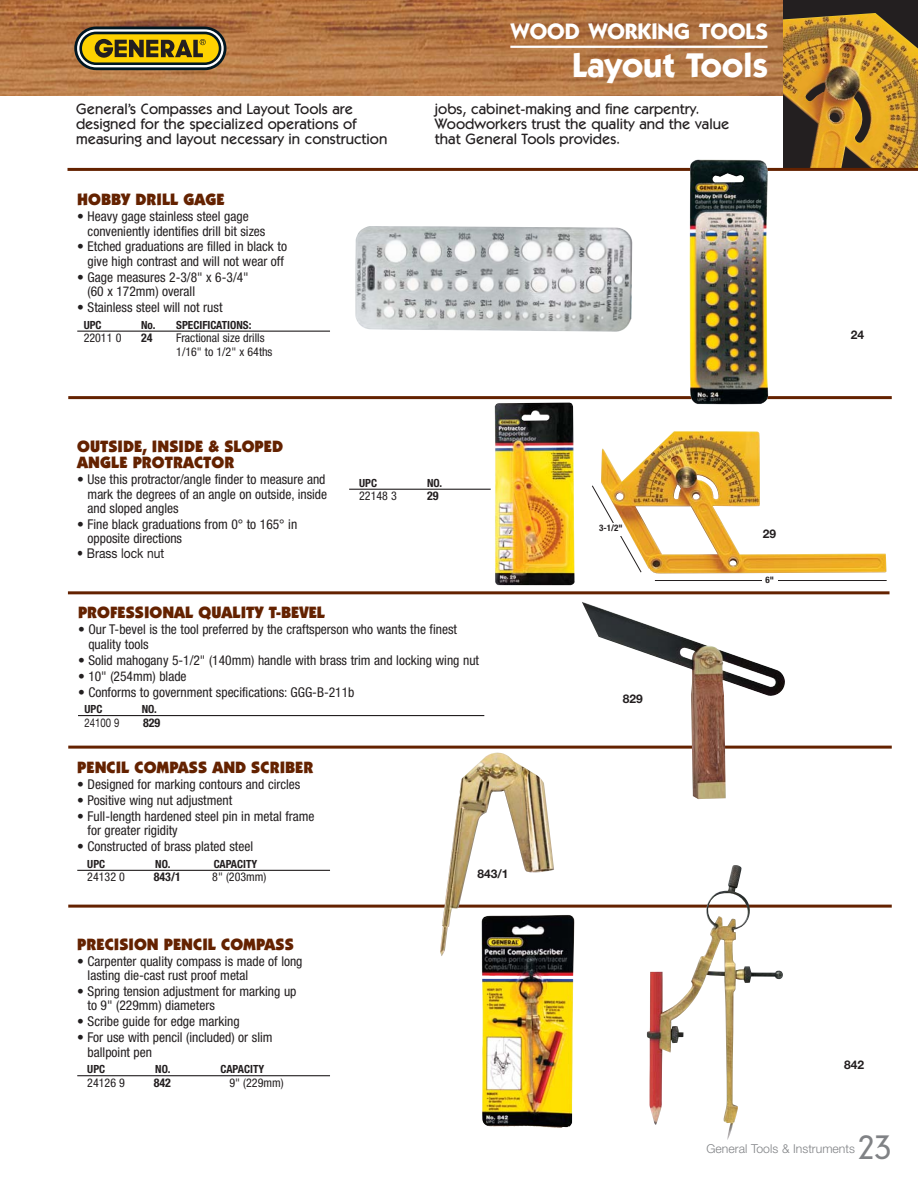
<style>
.page{position:relative;width:918px;height:1188px;background:#fff}
.page>*{position:absolute;margin:0;border:0;box-sizing:border-box;transform-origin:0 0}
.t1{font:700 34.5px "Itc Kabel";color:#fff}
.t2{font:300 32.1px "DIN Neuzeit Grotesk";color:#808285}
.t3{font:700 22.5px "Itc Kabel";color:#fff}
.t4{font:900 16.5px/16.5px "Itc Kabel";color:#642200}
.t5{font:500 15px/15px "Itc Kabel";color:#231f20}
.t6{font:condensed 13.5px/14.4px "Helvetica Neue";color:#231f20}
.t7{font:13.5px "Helvetica Neue";color:#231f20;scale:.89 1}
.t8{font:300 12.15px "Helvetica Neue";color:#808285}
.t9{font:condensed 12px/13.5px "Helvetica Neue";color:#231f20}
.t10{font:700 12px "Helvetica Neue";color:#231f20}
.t11{font:700 condensed 12px "Helvetica Neue";color:#231f20}
.t12{font:12px "Helvetica Neue";color:#231f20;scale:.8 1}
.t13{font:700 condensed 11.25px "Helvetica Neue";color:#231f20}
.t14{font:700 condensed 9px "Helvetica Neue";color:#231f20}
</style>
<div class="page">
<img style="left:0;top:0;width:783px;height:96px">
<svg style="left:74px;top:27px;width:152px;height:43px"></svg>
<svg style="left:77px;top:29px;width:147px;height:38px"></svg>
<svg style="left:79px;top:32px;width:142px;height:33px"></svg>
<div style="left:82px;top:34px;width:137px;height:28px;background:#ffd200;border-radius:14px"></div>
<svg style="left:95px;top:39px;width:111px;height:19px"></svg>
<hr style="left:510px;top:46px;width:258px;height:2px;background:#fff">
<div style="left:783px;top:0;width:135px;height:169px;background:#231f20"></div>
<img style="left:783px;top:13px;width:135px;height:155px">
<hr style="left:68px;top:591px;width:822px;height:3px;background:#642200">
<hr style="left:68px;top:396px;width:824px;height:3px;background:#642200">
<hr style="left:68px;top:746px;width:824px;height:3px;background:#642200">
<hr style="left:68px;top:905px;width:824px;height:3px;background:#642200">
<hr style="left:349px;top:489px;width:142px;height:1px;background:#231f20">
<img style="left:601px;top:431px;width:286px;height:142px">
<hr style="left:78px;top:715px;width:406px;height:1px;background:#231f20">
<img style="left:582px;top:602px;width:203px;height:197px">
<svg style="left:592px;top:485px;width:50px;height:88px"></svg>
<div style="left:598px;top:523px;width:26px;height:12px;background:#fff"></div>
<hr style="left:655px;top:580px;width:232px;height:1px;background:#231f20">
<div style="left:762px;top:575px;width:15px;height:11px;background:#fff"></div>
<hr style="left:77px;top:1075px;width:253px;height:1px;background:#231f20">
<hr style="left:77px;top:870px;width:253px;height:1px;background:#231f20">
<img style="left:440px;top:753px;width:114px;height:203px">
<img style="left:495px;top:403px;width:80px;height:182px">
<img style="left:482px;top:915px;width:92px;height:213px">
<hr style="left:77px;top:331px;width:253px;height:1px;background:#231f20">
<img style="left:355px;top:226px;width:277px;height:106px">
<hr style="left:68px;top:168px;width:850px;height:3px;background:#642200">
<img style="left:689px;top:160px;width:80px;height:245px">
<img style="left:647px;top:865px;width:136px;height:275px">
<h3 class="t3" style="left:511px;top:23px;width:259px">WOOD WORKING TOOLS</h3>
<h1 class="t1" style="left:572px;top:52px;width:197px">Layout Tools</h1>
<p class="t5" style="left:76px;top:103px;width:313px">General’s Compasses and Layout Tools are designed for the specialized operations of measuring and layout necessary in construction</p>
<p class="t5" style="left:435px;top:103px;width:296px">jobs, cabinet-making and fine carpentry.<br>Woodworkers trust the quality and the value that General Tools provides.</p>
<p class="t4" style="left:77px;top:192px;width:149px">HOBBY DRILL GAGE</p>
<p class="t6" style="left:88px;top:210px;width:179px;text-indent:-10px">• Heavy gage stainless steel gage conveniently identifies drill bit sizes</p>
<p class="t6" style="left:77px;top:241px;width:211px;text-align:center">• Etched graduations are filled in black to give high contrast and will not wear off</p>
<p class="t6" style="left:88px;top:271px;width:163px;text-indent:-10px">• Gage measures 2-3/8" x 6-3/4" (60 x 172mm) overall</p>
<p class="t6" style="left:77px;top:301px;width:147px">• Stainless steel will not rust</p>
<p class="t13" style="left:84px;top:321px;width:19px">UPC</p>
<p class="t13" style="left:141px;top:321px;width:112px">No. SPECIFICATIONS:</p>
<p class="t9" style="left:84px;top:332px;width:39px">22011 0</p>
<p class="t11" style="left:141px;top:334px;width:13px">24</p>
<p class="t9" style="left:176px;top:332px;width:98px">Fractional size drills<br>1/16" to 1/2" x 64ths</p>
<p class="t10" style="left:851px;top:330px;width:15px">24</p>
<p class="t4" style="left:77px;top:439px;width:207px">OUTSIDE, INSIDE &amp; SLOPED<br>ANGLE PROTRACTOR</p>
<p class="t6" style="left:88px;top:473px;width:241px;text-indent:-10px">• Use this protractor/angle finder to measure and mark the degrees of an angle on outside, inside and sloped angles</p>
<p class="t6" style="left:88px;top:518px;width:211px;text-indent:-10px">• Fine black graduations from 0° to 165° in opposite directions</p>
<p class="t7" style="left:77px;top:549px;width:99px">• Brass lock nut</p>
<p class="t13" style="left:359px;top:479px;width:19px">UPC</p>
<p class="t13" style="left:427px;top:479px;width:17px">NO.</p>
<p class="t9" style="left:359px;top:490px;width:39px">22148 3</p>
<p class="t11" style="left:427px;top:492px;width:13px">29</p>
<p class="t4" style="left:78px;top:606px;width:249px">PROFESSIONAL QUALITY T-BEVEL</p>
<p class="t6" style="left:88px;top:624px;width:370px;text-indent:-10px">• Our T-bevel is the tool preferred by the craftsperson who wants the finest quality tools</p>
<p class="t6" style="left:78px;top:654px;width:403px">• Solid mahogany 5-1/2" (140mm) handle with brass trim and locking wing nut</p>
<p class="t6" style="left:78px;top:670px;width:110px">• 10" (254mm) blade</p>
<p class="t6" style="left:78px;top:686px;width:278px">• Conforms to government specifications: GGG-B-211b</p>
<p class="t13" style="left:84px;top:705px;width:19px">UPC</p>
<p class="t13" style="left:142px;top:705px;width:17px">NO.</p>
<p class="t12" style="left:84px;top:718px;width:45px">24100 9</p>
<p class="t11" style="left:143px;top:718px;width:19px">829</p>
<p class="t4" style="left:77px;top:760px;width:238px">PENCIL COMPASS AND SCRIBER</p>
<p class="t6" style="left:77px;top:778px;width:224px">• Designed for marking contours and circles</p>
<p class="t6" style="left:77px;top:794px;width:156px">• Positive wing nut adjustment</p>
<p class="t6" style="left:88px;top:810px;width:229px;text-indent:-10px">• Full-length hardened steel pin in metal frame for greater rigidity</p>
<p class="t6" style="left:77px;top:840px;width:177px">• Constructed of brass plated steel</p>
<p class="t13" style="left:87px;top:860px;width:19px">UPC</p>
<p class="t13" style="left:155px;top:860px;width:17px">NO.</p>
<p class="t13" style="left:214px;top:860px;width:45px">CAPACITY</p>
<p class="t9" style="left:87px;top:871px;width:39px">24132 0</p>
<p class="t11" style="left:154px;top:873px;width:29px">843/1</p>
<p class="t9" style="left:212px;top:871px;width:56px">8" (203mm)</p>
<p class="t10" style="left:477px;top:870px;width:33px">843/1</p>
<p class="t4" style="left:77px;top:937px;width:218px">PRECISION PENCIL COMPASS</p>
<p class="t6" style="left:88px;top:955px;width:216px;text-indent:-10px">• Carpenter quality compass is made of long lasting die-cast rust proof metal</p>
<p class="t6" style="left:88px;top:985px;width:210px;text-indent:-10px">• Spring tension adjustment for marking up to 9" (229mm) diameters</p>
<p class="t6" style="left:77px;top:1016px;width:164px">• Scribe guide for edge marking</p>
<p class="t6" style="left:88px;top:1031px;width:187px;text-indent:-10px">• For use with pencil (included) or slim ballpoint pen</p>
<p class="t13" style="left:87px;top:1065px;width:19px">UPC</p>
<p class="t13" style="left:155px;top:1065px;width:17px">NO.</p>
<p class="t13" style="left:220px;top:1065px;width:45px">CAPACITY</p>
<p class="t9" style="left:87px;top:1077px;width:39px">24126 9</p>
<p class="t11" style="left:154px;top:1078px;width:19px">842</p>
<p class="t9" style="left:230px;top:1077px;width:56px">9" (229mm)</p>
<p class="t14" style="left:599px;top:524px;width:25px">3-1/2"</p>
<p class="t10" style="left:623px;top:695px;width:22px">829</p>
<p class="t10" style="left:763px;top:530px;width:15px">29</p>
<p class="t14" style="left:765px;top:576px;width:10px">6"</p>
<p class="t10" style="left:844px;top:1060px;width:22px">842</p>
<p class="t8" style="left:707px;top:1144px;width:150px">General Tools &amp; Instruments</p>
<h2 class="t2" style="left:858px;top:1134px;width:35px">23</h2>
</div>
